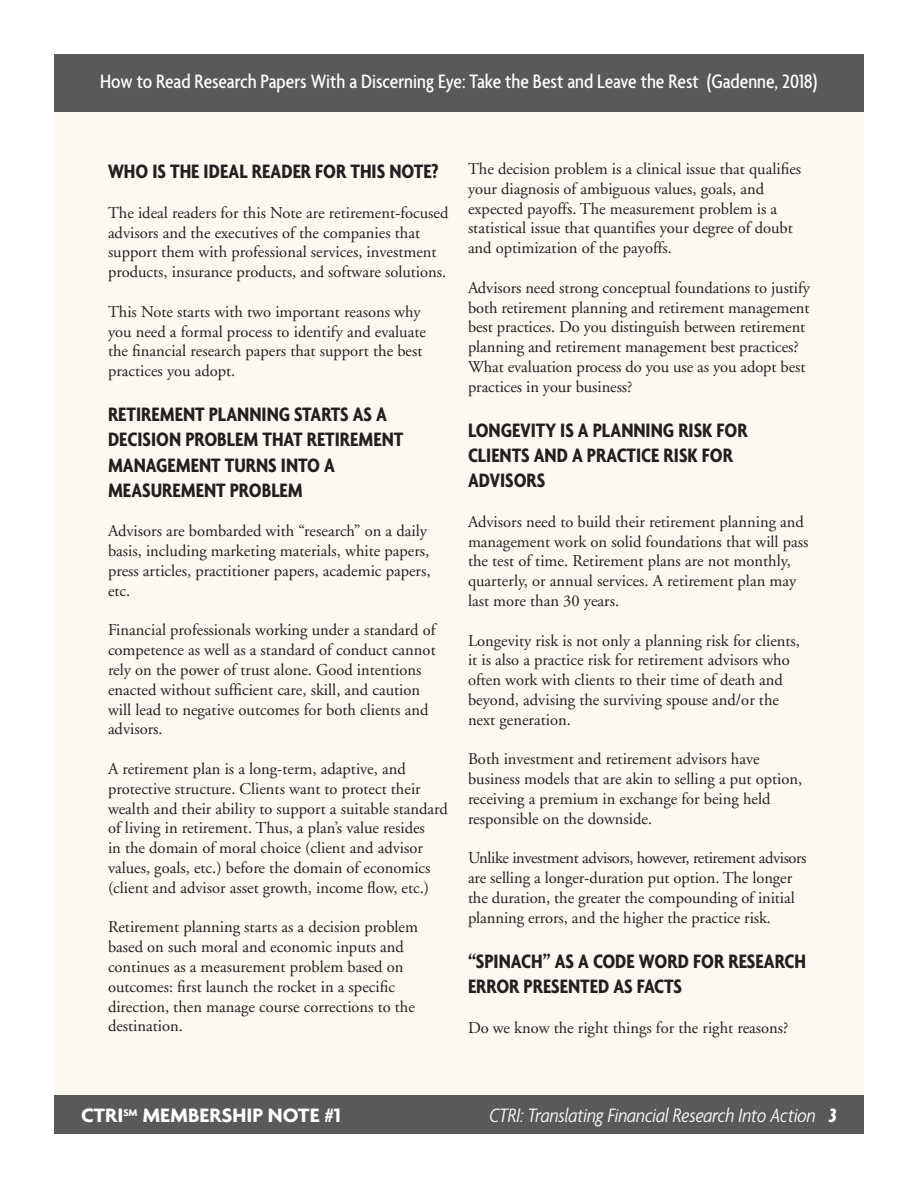
<style>
.page{position:relative;width:918px;height:1188px;background:#fff}
.page>*{position:absolute;margin:0;border:0;box-sizing:border-box;transform-origin:0 0}
.t1{font:700 condensed 21px/25.2px "Agenda";color:#231f20}
.t2{font:500 condensed 21px "Agenda";color:#fff}
.t3{font:italic 300 condensed 21px "Agenda";color:#fff}
.t4{font:700 21px "Agenda";color:#fff}
.t5{font:16.5px/19.8px "Adobe Garamond";color:#231f20}
.s1{font-weight:700}
</style>
<div class="page">
<div style="left:54px;top:105px;width:810px;height:1001px;background:#fbf8f2"></div>
<div style="left:54px;top:54px;width:810px;height:57px;background:#58595b"></div>
<div style="left:54px;top:1096px;width:810px;height:38px;background:#58595b"></div>
<p class="t2" style="left:100px;top:69px;width:719px">How to Read Research Papers With a Discerning Eye: Take the Best and Leave the Rest (Gadenne, 2018)</p>
<p class="t1" style="left:108px;top:159px;width:332px">WHO IS THE IDEAL READER FOR THIS NOTE?</p>
<p class="t5" style="left:108px;top:203px;width:342px">The ideal readers for this Note are retirement-focused advisors and the executives of the companies that support them with professional services, investment products, insurance products, and software solutions.</p>
<p class="t5" style="left:108px;top:302px;width:319px">This Note starts with two important reasons why you need a formal process to identify and evaluate the financial research papers that support the best practices you adopt.</p>
<p class="t1" style="left:108px;top:402px;width:297px">RETIREMENT PLANNING STARTS AS A<br>DECISION PROBLEM THAT RETIREMENT<br>MANAGEMENT TURNS INTO A<br>MEASUREMENT PROBLEM</p>
<p class="t5" style="left:108px;top:522px;width:324px">Advisors are bombarded with “research” on a daily basis, including marketing materials, white papers, press articles, practitioner papers, academic papers, etc.</p>
<p class="t5" style="left:108px;top:621px;width:329px">Financial professionals working under a standard of competence as well as a standard of conduct cannot rely on the power of trust alone. Good intentions enacted without sufficient care, skill, and caution will lead to negative outcomes for both clients and advisors.</p>
<p class="t5" style="left:108px;top:759px;width:341px">A retirement plan is a long-term, adaptive, and protective structure. Clients want to protect their wealth and their ability to support a suitable standard of living in retirement. Thus, a plan’s value resides<br>in the domain of moral choice (client and advisor values, goals, etc.) before the domain of economics (client and advisor asset growth, income flow, etc.)</p>
<p class="t5" style="left:108px;top:918px;width:312px">Retirement planning starts as a decision problem based on such moral and economic inputs and continues as a measurement problem based on outcomes: first launch the rocket in a specific direction, then manage course corrections to the destination.</p>
<p class="t5" style="left:468px;top:159px;width:335px">The decision problem is a clinical issue that qualifies your diagnosis of ambiguous values, goals, and expected payoffs. The measurement problem is a statistical issue that quantifies your degree of doubt and optimization of the payoffs.</p>
<p class="t5" style="left:468px;top:278px;width:344px">Advisors need strong conceptual foundations to justify both retirement planning and retirement management best practices. Do you distinguish between retirement planning and retirement management best practices?<br>What evaluation process do you use as you adopt best practices in your business?</p>
<p class="t1" style="left:468px;top:417px;width:281px">LONGEVITY IS A PLANNING RISK FOR<br>CLIENTS AND A PRACTICE RISK FOR<br>ADVISORS</p>
<p class="t5" style="left:468px;top:512px;width:342px">Advisors need to build their retirement planning and management work on solid foundations that will pass the test of time. Retirement plans are not monthly, quarterly, or annual services. A retirement plan may last more than 30 years.</p>
<p class="t5" style="left:468px;top:631px;width:334px">Longevity risk is not only a planning risk for clients, it is also a practice risk for retirement advisors who often work with clients to their time of death and beyond, advising the surviving spouse and/or the next generation.</p>
<p class="t5" style="left:468px;top:750px;width:336px">Both investment and retirement advisors have business models that are akin to selling a put option, receiving a premium in exchange for being held responsible on the downside.</p>
<p class="t5" style="left:468px;top:849px;width:340px">Unlike investment advisors, however, retirement advisors are selling a longer-duration put option. The longer the duration, the greater the compounding of initial planning errors, and the higher the practice risk.</p>
<p class="t1" style="left:468px;top:948px;width:340px">“SPINACH” AS A CODE WORD FOR RESEARCH<br>ERROR PRESENTED AS FACTS</p>
<p class="t5" style="left:468px;top:1018px;width:322px">Do we know the right things for the right reasons?</p>
<p class="t4" style="left:81px;top:1102px;width:262px">CTRI<sup>SM</sup> MEMBERSHIP NOTE #1</p>
<p class="t3" style="left:489px;top:1103px;width:349px">CTRI: Translating Financial Research Into Action <span class="s1">3</span></p>
</div>
